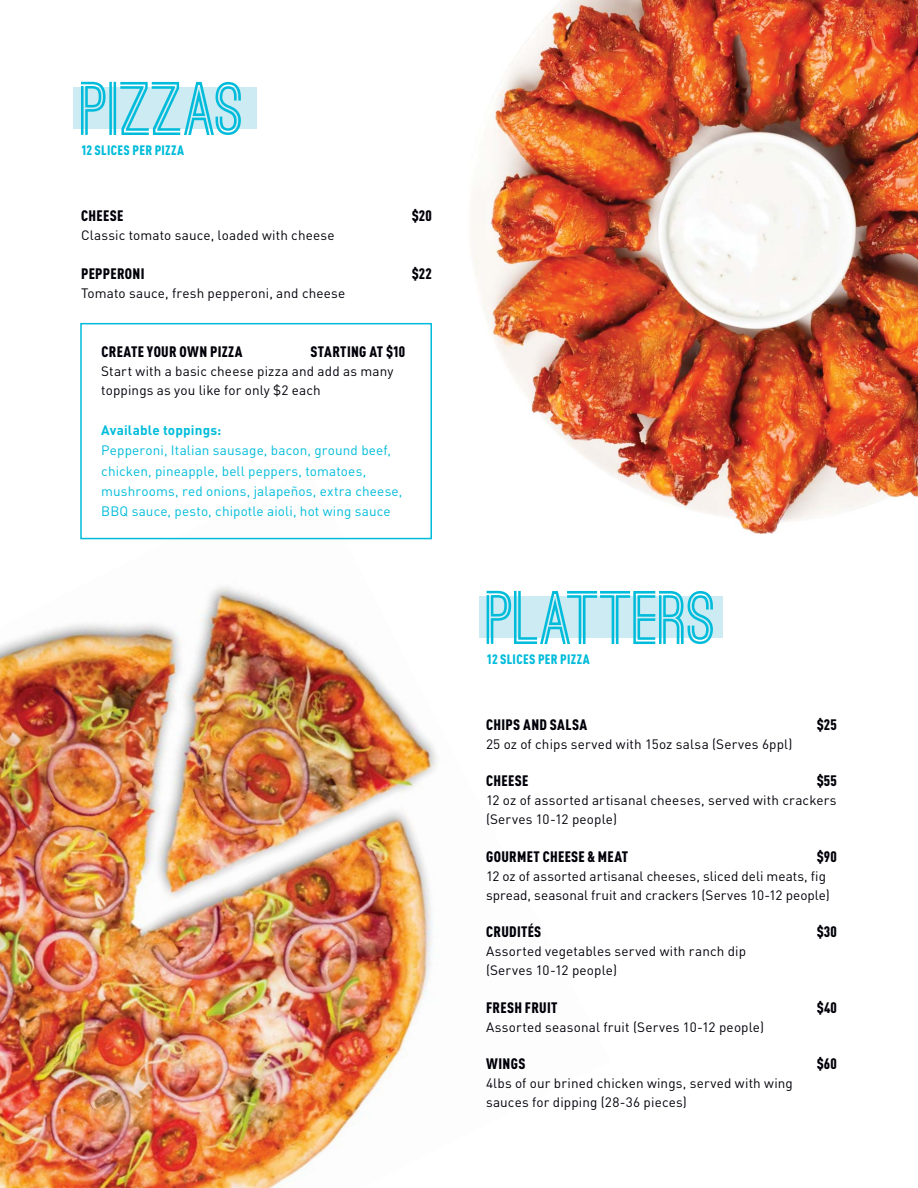
<style>
.page{position:relative;width:918px;height:1188px;background:#fff}
.page>*{position:absolute;margin:0;border:0;box-sizing:border-box;transform-origin:0 0}
.t1{font:700 72px "Ostrich Sans";letter-spacing:-.02em;color:#00bcda}
.t2{font:900 condensed 15px "DIN Pro";letter-spacing:.02em;color:#000009}
.t3{font:13.5px/18.9px "DIN Pro";letter-spacing:.01em;color:#000009}
.t4{font:13.5px/20.2px "DIN Pro";letter-spacing:.01em;color:#00bcda}
.t5{font:900 condensed 13.5px "DIN Pro";letter-spacing:.025em;color:#00bcda}
.t6{font:700 13.5px "DIN Pro";letter-spacing:.015em;color:#00bcda}
</style>
<div class="page">
<img style="left:395px;top:0;width:523px;height:534px">
<img style="left:0;top:470px;width:610px;height:718px">
<div style="left:73px;top:87px;width:183px;height:42px;background:#ccebf3"></div>
<div style="left:479px;top:596px;width:244px;height:42px;background:#ccebf3"></div>
<div style="left:80px;top:323px;width:352px;height:216px;border:2px solid #00bcda"></div>
<h1 class="t1" style="left:81px;top:81px;width:165px">PIZZAS</h1>
<p class="t5" style="left:81px;top:146px;width:105px">12 SLICES PER PIZZA</p>
<p class="t2" style="left:81px;top:210px;width:44px">CHEESE</p>
<p class="t2" style="left:412px;top:210px;width:21px">$20</p>
<p class="t3" style="left:81px;top:227px;width:255px">Classic tomato sauce, loaded with cheese</p>
<p class="t2" style="left:81px;top:268px;width:65px">PEPPERONI</p>
<p class="t2" style="left:412px;top:268px;width:21px">$22</p>
<p class="t3" style="left:81px;top:285px;width:266px">Tomato sauce, fresh pepperoni, and cheese</p>
<p class="t2" style="left:101px;top:346px;width:143px">CREATE YOUR OWN PIZZA</p>
<p class="t2" style="left:311px;top:346px;width:96px">STARTING AT $10</p>
<p class="t3" style="left:101px;top:363px;width:294px">Start with a basic cheese pizza and add as many toppings as you like for only $2 each</p>
<p class="t6" style="left:101px;top:425px;width:122px">Available toppings:</p>
<p class="t4" style="left:101px;top:442px;width:303px">Pepperoni, Italian sausage, bacon, ground beef, chicken, pineapple, bell peppers, tomatoes, mushrooms, red onions, jalapeños, extra cheese, BBQ sauce, pesto, chipotle aioli, hot wing sauce</p>
<h1 class="t1" style="left:487px;top:590px;width:231px">PLATTERS</h1>
<p class="t5" style="left:487px;top:655px;width:105px">12 SLICES PER PIZZA</p>
<p class="t2" style="left:486px;top:719px;width:103px">CHIPS AND SALSA</p>
<p class="t2" style="left:817px;top:719px;width:21px">$25</p>
<p class="t3" style="left:486px;top:736px;width:308px">25 oz of chips served with 15oz salsa (Serves 6ppl)</p>
<p class="t2" style="left:486px;top:776px;width:44px">CHEESE</p>
<p class="t2" style="left:817px;top:776px;width:22px">$55</p>
<p class="t3" style="left:486px;top:793px;width:352px">12 oz of assorted artisanal cheeses, served with crackers (Serves 10-12 people)</p>
<p class="t2" style="left:486px;top:851px;width:144px">GOURMET CHEESE &amp; MEAT</p>
<p class="t2" style="left:817px;top:851px;width:21px">$90</p>
<p class="t3" style="left:486px;top:868px;width:345px">12 oz of assorted artisanal cheeses, sliced deli meats, fig spread, seasonal fruit and crackers (Serves 10-12 people)</p>
<p class="t2" style="left:486px;top:927px;width:56px">CRUDITÉS</p>
<p class="t2" style="left:817px;top:927px;width:22px">$30</p>
<p class="t3" style="left:486px;top:944px;width:262px">Assorted vegetables served with ranch dip (Serves 10-12 people)</p>
<p class="t2" style="left:486px;top:1002px;width:73px">FRESH FRUIT</p>
<p class="t2" style="left:817px;top:1002px;width:22px">$40</p>
<p class="t3" style="left:486px;top:1019px;width:280px">Assorted seasonal fruit (Serves 10-12 people)</p>
<p class="t2" style="left:486px;top:1059px;width:41px">WINGS</p>
<p class="t2" style="left:817px;top:1059px;width:22px">$60</p>
<p class="t3" style="left:486px;top:1076px;width:308px">4lbs of our brined chicken wings, served with wing sauces for dipping (28-36 pieces)</p>
</div>
